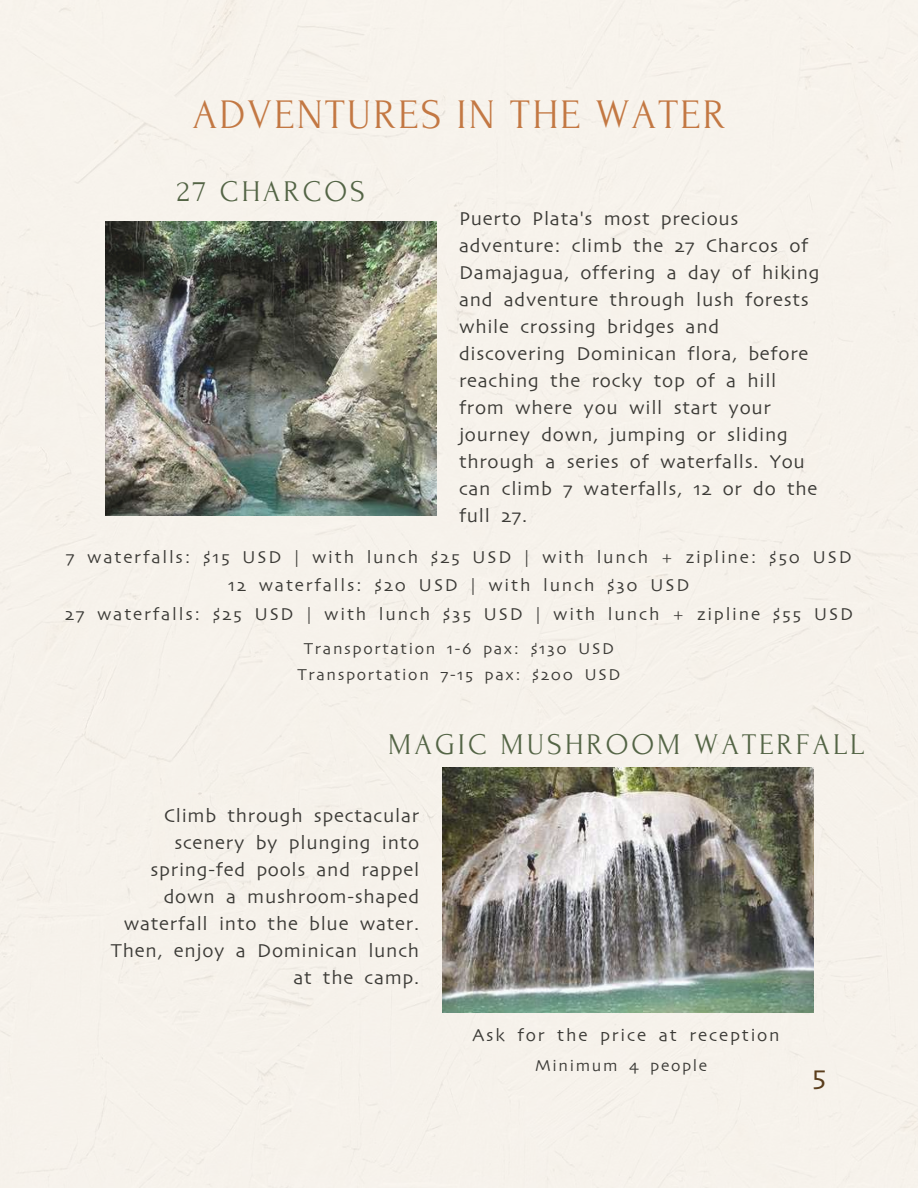
<style>
.page{position:relative;width:918px;height:1188px;background:#f6f2eb}
.page>*{position:absolute;margin:0;border:0;box-sizing:border-box;transform-origin:0 0}
.t1{font:42px "Forum";letter-spacing:.05em;color:#c37843}
.t2{font:30px "Forum";letter-spacing:.1em;color:#536445}
.t3{font:30px "Skia";color:#5a3d1c}
.t4{font:19.5px/27px "Skia";letter-spacing:.035em;color:#3b3a36;text-align:right}
.t5{font:18px/28.5px "Skia";letter-spacing:.1em;color:#3b3a36;text-align:center}
.t6{font:16.5px/26px "Skia";letter-spacing:.1em;color:#3b3a36;text-align:center}
</style>
<div class="page">
<img style="left:443px;top:768px;width:370px;height:244px">
<img style="left:105px;top:221px;width:331px;height:294px">
<h1 class="t1" style="left:193px;top:92px;width:534px">ADVENTURES IN THE WATER</h1>
<h2 class="t2" style="left:177px;top:175px;width:190px">27 CHARCOS</h2>
<p class="t4" style="left:459px;top:205px;width:362px;text-align:left">Puerto Plata's most precious adventure: climb the 27 Charcos of<br>Damajagua, offering a day of hiking and adventure through lush forests while crossing bridges and discovering Dominican flora, before reaching the rocky top of a hill from where you will start your journey down, jumping or sliding through a series of waterfalls. You can climb 7 waterfalls, 12 or do the full 27.</p>
<p class="t5" style="left:65px;top:543px;width:790px">7 waterfalls: $15 USD | with lunch $25 USD | with lunch + zipline: $50 USD<br>12 waterfalls: $20 USD | with lunch $30 USD<br>27 waterfalls: $25 USD | with lunch $35 USD | with lunch + zipline $55 USD</p>
<p class="t6" style="left:297px;top:636px;width:325px">Transportation 1-6 pax: $130 USD<br>Transportation 7-15 pax: $200 USD</p>
<h2 class="t2" style="left:388px;top:729px;width:477px">MAGIC MUSHROOM WATERFALL</h2>
<p class="t4" style="left:111px;top:802px;width:310px">Climb through spectacular scenery by plunging into spring-fed pools and rappel down a mushroom-shaped waterfall into the blue water.<br>Then, enjoy a Dominican lunch at the camp.</p>
<p class="t5" style="left:473px;top:1021px;width:309px">Ask for the price at reception</p>
<p class="t6" style="left:535px;top:1053px;width:174px">Minimum 4 people</p>
<h2 class="t3" style="left:812px;top:1058px;width:16px">5</h2>
</div>
